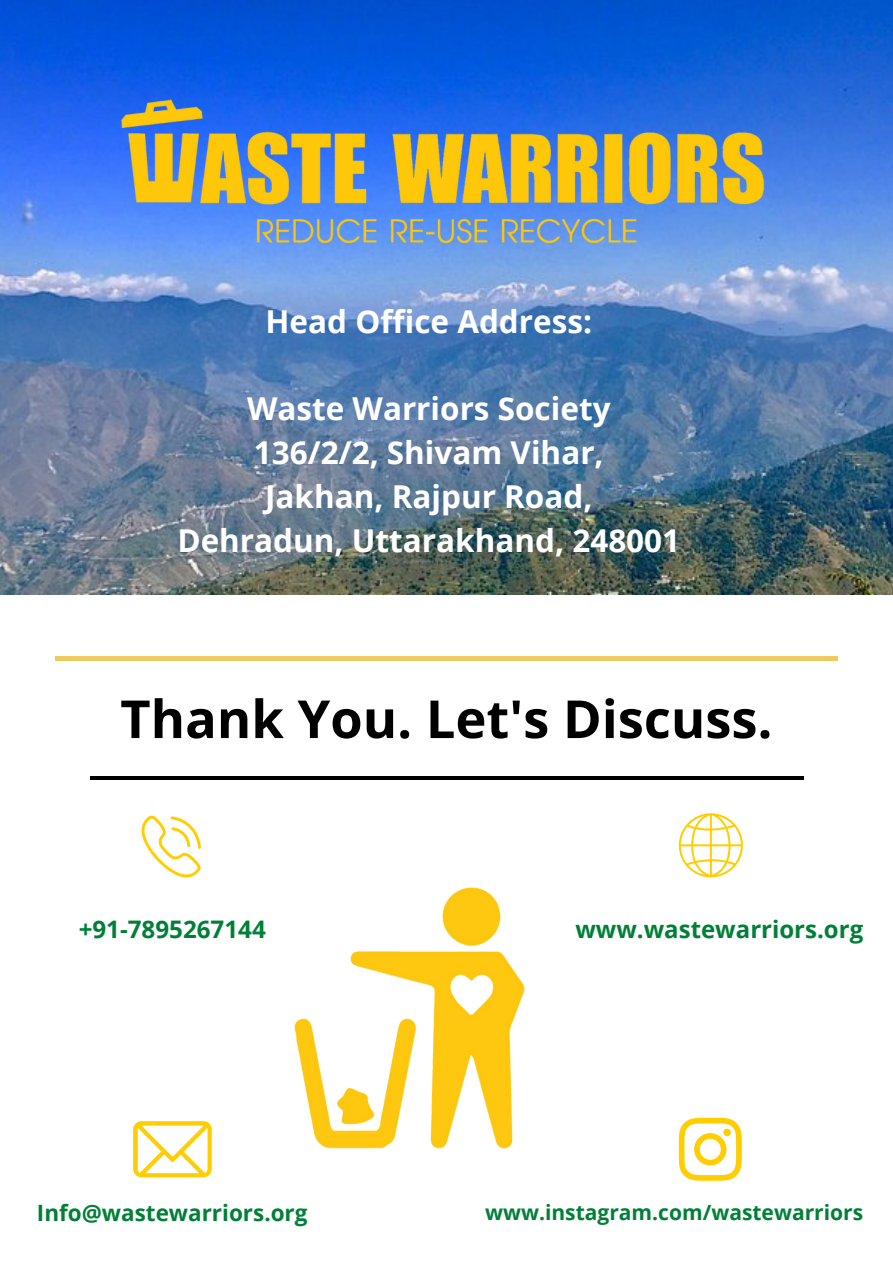
<style>
.page{position:relative;width:893px;height:1264px;background:#fff}
.page>*{position:absolute;margin:0;border:0;box-sizing:border-box;transform-origin:0 0}
.t1{font:700 52.5px "Open Sans";color:#000}
.t2{font:700 31.5px/43.8px "Open Sans";color:#fff;text-align:center}
.t3{font:700 24.15px "Open Sans";color:#008037}
.t4{font:700 24px "Open Sans";color:#008037}
.t5{font:700 22.5px "Open Sans";color:#008037}
.t6{font:700 21px "Open Sans";color:#008037}
</style>
<div class="page">
<hr style="left:55px;top:656px;width:783px;height:4px;background:#eeca60">
<hr style="left:91px;top:776px;width:712px;height:3px;background:#000">
<img style="left:0;top:0;width:892px;height:595px">
<svg style="left:678px;top:813px;width:64px;height:64px"></svg>
<svg style="left:141px;top:815px;width:60px;height:62px"></svg>
<svg style="left:678px;top:1117px;width:63px;height:63px"></svg>
<div style="left:723px;top:1128px;width:7px;height:8px;background:#ffcd00;border-radius:50%"></div>
<img style="left:294px;top:887px;width:231px;height:262px">
<img style="left:112px;top:89px;width:669px;height:165px">
<svg style="left:133px;top:1121px;width:79px;height:56px"></svg>
<p class="t2" style="left:265px;top:298px;width:328px">Head Office Address:</p>
<p class="t2" style="left:177px;top:386px;width:504px">Waste Warriors Society<br>136/2/2, Shivam Vihar,<br>Jakhan, Rajpur Road,<br>Dehradun, Uttarakhand, 248001</p>
<h1 class="t1" style="left:120px;top:682px;width:653px">Thank You. Let's Discuss.</h1>
<p class="t3" style="left:79px;top:911px;width:188px">+91-7895267144</p>
<p class="t4" style="left:575px;top:912px;width:289px">www.wastewarriors.org</p>
<p class="t5" style="left:37px;top:1196px;width:272px">Info@wastewarriors.org</p>
<p class="t6" style="left:485px;top:1197px;width:379px">www.instagram.com/wastewarriors</p>
</div>
